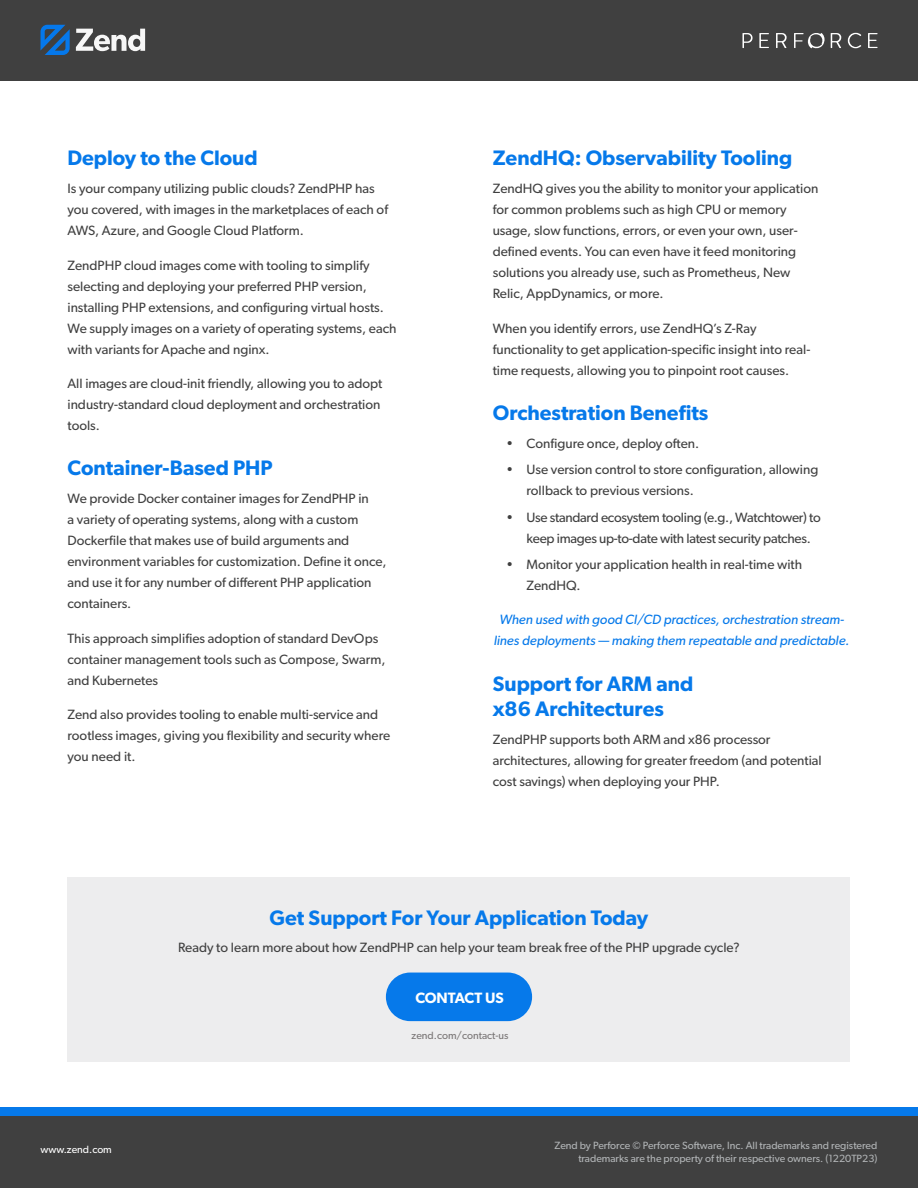
<style>
.page{position:relative;width:918px;height:1188px;background:#fff}
.page>*{position:absolute;margin:0;border:0;box-sizing:border-box;transform-origin:0 0}
.t1{font:600 21px/25.2px "Gibson";color:#0679ea}
.t2{font:600 15px "Gibson";letter-spacing:-.005em;color:#fff}
.t3{font:13.5px/21px "Gibson";color:#404040}
.t4{font:italic 13.5px/21px "Gibson";color:#0679ea;text-align:center}
.t5{font:13.5px/21px "Gibson";letter-spacing:-.02em;color:#404040}
.t6{font:10.5px/13.5px "Gibson";color:#b1b4b6;text-align:right}
.t7{font:10.5px "Gibson";color:#7a7676}
.t8{font:10.5px "Gibson";color:#fff}
</style>
<div class="page">
<div style="left:0;top:0;width:918px;height:81px;background:#404040"></div>
<svg style="left:742px;top:33px;width:11px;height:15px"></svg>
<svg style="left:759px;top:33px;width:10px;height:15px"></svg>
<svg style="left:868px;top:33px;width:10px;height:15px"></svg>
<svg style="left:776px;top:33px;width:11px;height:15px"></svg>
<svg style="left:831px;top:33px;width:10px;height:15px"></svg>
<svg style="left:848px;top:33px;width:13px;height:15px"></svg>
<svg style="left:794px;top:33px;width:31px;height:15px"></svg>
<div style="left:0;top:1115px;width:918px;height:73px;background:#404040"></div>
<div style="left:0;top:1107px;width:918px;height:8px;background:#0679ea"></div>
<svg style="left:76px;top:29px;width:69px;height:22px"></svg>
<svg style="left:40px;top:25px;width:30px;height:30px"></svg>
<div style="left:68px;top:878px;width:782px;height:184px;background:#ededee"></div>
<div style="left:386px;top:973px;width:146px;height:48px;background:#0679ea;border-radius:24px"></div>
<h1 class="t1" style="left:68px;top:145px;width:192px">Deploy to the Cloud</h1>
<p class="t3" style="left:68px;top:178px;width:322px">Is your company utilizing public clouds? ZendPHP has you covered, with images in the marketplaces of each of<br>AWS, Azure, and Google Cloud Platform.</p>
<p class="t3" style="left:68px;top:254px;width:331px">ZendPHP cloud images come with tooling to simplify selecting and deploying your preferred PHP version, installing PHP extensions, and configuring virtual hosts.<br>We supply images on a variety of operating systems, each with variants for Apache and nginx.</p>
<p class="t3" style="left:68px;top:373px;width:316px">All images are cloud-init friendly, allowing you to adopt industry-standard cloud deployment and orchestration tools.</p>
<h1 class="t1" style="left:68px;top:455px;width:207px">Container-Based PHP</h1>
<p class="t3" style="left:68px;top:488px;width:321px">We provide Docker container images for ZendPHP in<br>a variety of operating systems, along with a custom Dockerfile that makes use of build arguments and environment variables for customization. Define it once, and use it for any number of different PHP application containers.</p>
<p class="t3" style="left:68px;top:627px;width:320px">This approach simplifies adoption of standard DevOps container management tools such as Compose, Swarm, and Kubernetes</p>
<p class="t3" style="left:68px;top:704px;width:324px">Zend also provides tooling to enable multi-service and rootless images, giving you flexibility and security where you need it.</p>
<h1 class="t1" style="left:493px;top:145px;width:301px">ZendHQ: Observability Tooling</h1>
<p class="t3" style="left:493px;top:178px;width:327px">ZendHQ gives you the ability to monitor your application for common problems such as high CPU or memory usage, slow functions, errors, or even your own, user&shy;defined events. You can even have it feed monitoring solutions you already use, such as Prometheus, New Relic, AppDynamics, or more.</p>
<p class="t3" style="left:493px;top:317px;width:319px">When you identify errors, use ZendHQ’s Z-Ray functionality to get application-specific insight into real&shy;time requests, allowing you to pinpoint root causes.</p>
<h1 class="t1" style="left:493px;top:400px;width:217px">Orchestration Benefits</h1>
<p class="t3" style="left:506px;top:432px;width:194px">• Configure once, deploy often.</p>
<p class="t3" style="left:526px;top:459px;width:293px;text-indent:-20px">• Use version control to store configuration, allowing rollback to previous versions.</p>
<p class="t5" style="left:526px;top:506px;width:296px;text-indent:-20px">• Use standard ecosystem tooling (e.g., Watchtower) to keep images up-to-date with latest security patches.</p>
<p class="t3" style="left:526px;top:554px;width:277px;text-indent:-20px">• Monitor your application health in real-time with<br>ZendHQ.</p>
<p class="t4" style="left:494px;top:609px;width:357px">When used with good CI/CD practices, orchestration stream&shy;lines deployments — making them repeatable and predictable.</p>
<h1 class="t1" style="left:493px;top:671px;width:202px">Support for ARM and x86 Architectures</h1>
<p class="t3" style="left:493px;top:728px;width:331px">ZendPHP supports both ARM and x86 processor architectures, allowing for greater freedom (and potential cost savings) when deploying your PHP.</p>
<h1 class="t1" style="left:270px;top:904px;width:380px">Get Support For Your Application Today</h1>
<p class="t3" style="left:178px;top:937px;width:563px">Ready to learn more about how ZendPHP can help your team break free of the PHP upgrade cycle?</p>
<p class="t2" style="left:416px;top:989px;width:90px">CONTACT US</p>
<p class="t7" style="left:412px;top:1029px;width:98px">zend.com/contact-us</p>
<p class="t8" style="left:40px;top:1143px;width:73px">www.zend.com</p>
<p class="t6" style="left:554px;top:1138px;width:325px">Zend by Perforce © Perforce Software, Inc. All trademarks and registered trademarks are the property of their respective owners. (1220TP23)</p>
</div>
